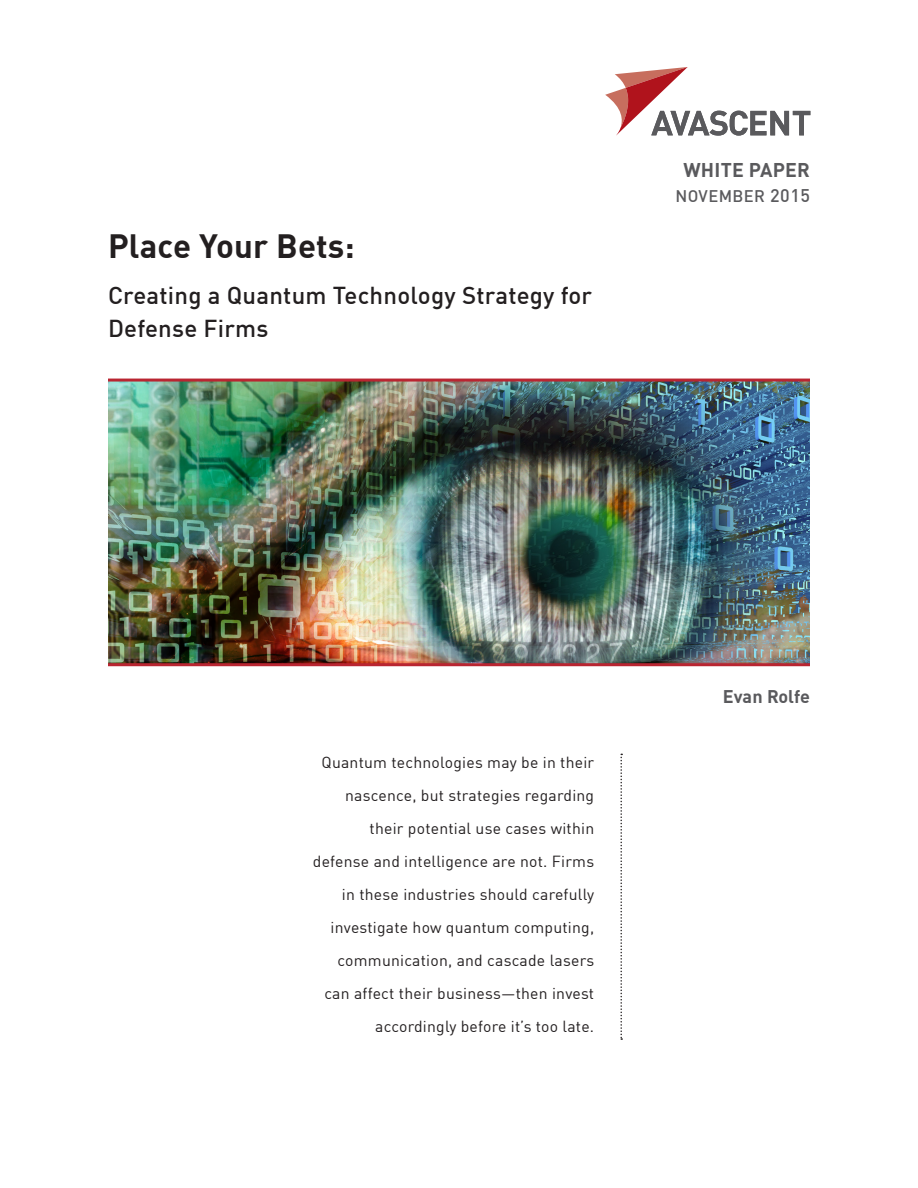
<style>
.page{position:relative;width:918px;height:1188px;background:#fff}
.page>*{position:absolute;margin:0;border:0;box-sizing:border-box;transform-origin:0 0}
.t1{font:700 33px "DIN Offc";letter-spacing:.005em;color:#231f20}
.t2{font:500 24px/33px "DIN Offc";letter-spacing:.01em;color:#231f20}
.t3{font:700 19.5px "DIN Offc";letter-spacing:.01em;color:#5a5a5d}
.t4{font:700 18px "DIN Offc";letter-spacing:.005em;color:#5a5a5d}
.t5{font:500 16.5px "DIN Offc";letter-spacing:.025em;color:#5a5a5d}
.Cover_Page_Paper_Hig{font:15.75px/33px "DIN Offc";letter-spacing:.015em;color:#231f20;text-align:right}
.s1{font-size:18px}
</style>
<div class="page">
<img style="left:108px;top:382px;width:702px;height:281px">
<svg style="left:620px;top:754px;width:2px;height:286px"></svg>
<hr style="left:108px;top:379px;width:702px;height:3px;background:#b92531">
<hr style="left:108px;top:663px;width:702px;height:3px;background:#b92531">
<svg style="left:605px;top:67px;width:205px;height:69px"></svg>
<p class="t1" style="left:108px;top:224px;width:248px">Place Your Bets:</p>
<p class="t2" style="left:108px;top:278px;width:486px">Creating a Quantum Technology Strategy for<br>Defense Firms</p>
<p class="t3" style="left:683px;top:157px;width:128px">WHITE PAPER</p>
<p class="t5" style="left:675px;top:186px;width:136px">NOVEMBER <span class="s1">2015</span></p>
<p class="Cover_Page_Paper_Hig" style="left:313px;top:746px;width:283px">Quantum technologies may be in their nascence, but strategies regarding their potential use cases within defense and intelligence are not. Firms in these industries should carefully investigate how quantum computing, communication, and cascade lasers can affect their business—then invest accordingly before it’s too late.</p>
<p class="t4" style="left:723px;top:685px;width:89px">Evan Rolfe</p>
</div>
